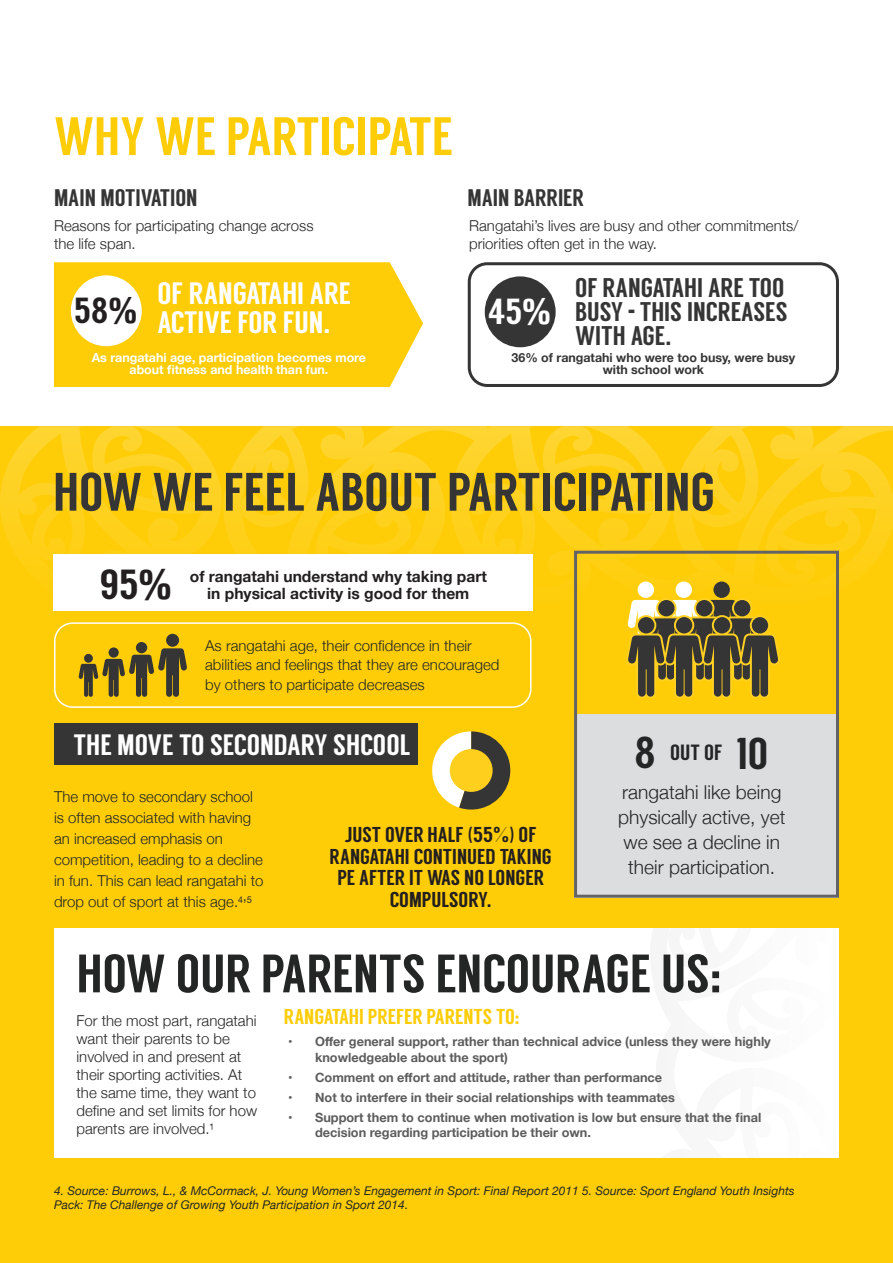
<style>
.page{position:relative;width:893px;height:1263px;background:#fff}
.page>*{position:absolute;margin:0;border:0;box-sizing:border-box;transform-origin:0 0}
.t1{font:54px "Langdon";color:#363536}
.t2{font:54px "Langdon";color:#242625}
.t3{font:54px "Langdon";color:#fecd08}
.t4{font:44.55px "Langdon";color:#242625}
.t5{font:42px "Langdon";color:#231f20}
.t6{font:36.15px "Langdon";color:#231f20}
.t7{font:36.15px "Langdon";color:#fff}
.t8{font:30.9px/29.1px "Langdon";color:#fff}
.t9{font:29.4px "Langdon";color:#fff}
.t10{font:27px/24px "Langdon";color:#363536;text-align:justify}
.t11{font:24px "Langdon";color:#363536}
.t12{font:22.05px "Langdon";color:#242625}
.t13{font:21.45px/21.5px "Langdon";color:#231f20;text-align:center}
.t14{font:21.45px "Langdon";color:#fecd08}
.t15{font:300 19.2px/24.9px "Helvetica Neue";color:#242625;text-align:center}
.t16{font:700 15.6px/16.5px "Helvetica Neue";color:#231f20;text-align:center}
.t17{font:300 15px/18px "Helvetica Neue";color:#242625}
.t18{font:700 12.75px/15.8px "Helvetica Neue";color:#5b5c5c}
.t19{font:700 12.45px/12.5px "Helvetica Neue";color:#fff;text-align:center}
.t20{font:700 12.45px/12.5px "Helvetica Neue";color:#363536;text-align:center}
.t21{font:italic 12px/14.4px "Helvetica Neue";color:#242625}
.s1{font-family:"Helvetica Neue";font-weight:700;font-stretch:condensed}
.s2{font-family:"Tungsten";font-weight:700}
</style>
<div class="page">
<div style="left:0;top:426px;width:893px;height:837px;background:#fecd08"></div>
<div style="left:54px;top:622px;width:477px;height:86px;border:2px solid #fff;border-radius:18px"></div>
<div style="left:468px;top:262px;width:371px;height:125px;border:3px solid #363536;border-radius:18px"></div>
<svg style="left:1px;top:426px;width:892px;height:142px"></svg>
<hr style="left:0;top:0;width:1px;height:555px;background:#242625">
<svg style="left:0;top:0;width:1px;height:186px"></svg>
<div style="left:54px;top:262px;width:369px;height:125px;background:#fecd08"></div>
<div style="left:53px;top:554px;width:480px;height:57px;background:#fff"></div>
<div style="left:574px;top:714px;width:263px;height:184px;background:#dcdddf"></div>
<div style="left:574px;top:551px;width:265px;height:347px;border:3px solid #636366"></div>
<div style="left:54px;top:928px;width:785px;height:229px;background:#fff"></div>
<div style="left:71px;top:275px;width:71px;height:71px;background:#fff;border-radius:50%"></div>
<div style="left:485px;top:276px;width:71px;height:71px;background:#363536;border-radius:50%"></div>
<div style="left:54px;top:723px;width:364px;height:42px;background:#363536"></div>
<svg style="left:626px;top:581px;width:154px;height:118px"></svg>
<div style="left:638px;top:617px;width:16px;height:16px;background:#363536;border-radius:50%"></div>
<svg style="left:432px;top:731px;width:78px;height:78px"></svg>
<div style="left:450px;top:749px;width:43px;height:43px;background:#fecf1d;border-radius:50%"></div>
<div style="left:136px;top:642px;width:11px;height:11px;background:#363536;border-radius:50%"></div>
<svg style="left:79px;top:648px;width:108px;height:49px"></svg>
<div style="left:166px;top:634px;width:13px;height:13px;background:#363536;border-radius:50%"></div>
<p class="t3" style="left:54px;top:105px;width:400px">WHY WE PARTICIPATE</p>
<p class="t11" style="left:54px;top:184px;width:145px">MAIN MOTIVATION</p>
<p class="t11" style="left:467px;top:184px;width:118px">MAIN BARRIER</p>
<p class="t17" style="left:54px;top:216px;width:261px">Reasons for participating change across the life span.</p>
<p class="t17" style="left:469px;top:216px;width:331px">Rangatahi’s lives are busy and other commitments/ priorities often get in the way.</p>
<p class="t8" style="left:157px;top:279px;width:195px">OF RANGATAHI ARE<br>ACTIVE FOR FUN.</p>
<p class="t19" style="left:92px;top:352px;width:276px">As rangatahi age, participation becomes more about fitness and health than fun.</p>
<p class="t6" style="left:74px;top:289px;width:64px">58<span class="s1">%</span></p>
<p class="t7" style="left:488px;top:290px;width:64px">45<span class="s1">%</span></p>
<p class="t10" style="left:575px;top:275px;width:214px">OF RANGATAHI ARE TOO BUSY <span class="s2">-</span> THIS INCREASES WITH AGE.</p>
<p class="t20" style="left:512px;top:352px;width:285px">36% of rangatahi who were too busy, were busy with school work</p>
<p class="t1" style="left:53px;top:460px;width:663px">HOW WE FEEL ABOUT PARTICIPATING</p>
<p class="t5" style="left:99px;top:560px;width:73px">95<span class="s1">%</span></p>
<p class="t16" style="left:190px;top:569px;width:298px">of rangatahi understand why taking part in physical activity is good for them</p>
<p class="t17" style="left:205px;top:634px;width:296px;line-height:19.5px">As rangatahi age, their confidence in their abilities and feelings that they are encouraged by others to participate decreases</p>
<p class="t9" style="left:74px;top:728px;width:338px">THE MOVE TO SECONDARY SHCOOL</p>
<p class="t17" style="left:54px;top:785px;width:211px;line-height:21px">The move to secondary school is often associated with having an increased emphasis on competition, leading to a decline in fun. This can lead rangatahi to drop out of sport at this age.⁴’⁵</p>
<p class="t15" style="left:618px;top:778px;width:169px">rangatahi like being physically active, yet we see a decline in their participation.</p>
<p class="t4" style="left:634px;top:727px;width:23px">8</p>
<p class="t12" style="left:670px;top:739px;width:54px">OUT OF</p>
<p class="t4" style="left:737px;top:727px;width:33px">10</p>
<p class="t13" style="left:330px;top:824px;width:224px">JUST OVER HALF (55%) OF<br>RANGATAHI CONTINUED TAKING<br>PE AFTER IT WAS NO LONGER<br>COMPULSORY.</p>
<p class="t2" style="left:77px;top:942px;width:646px">HOW OUR PARENTS ENCOURAGE US:</p>
<p class="t17" style="left:77px;top:1010px;width:182px">For the most part, rangatahi want their parents to be involved in and present at their sporting activities. At the same time, they want to define and set limits for how parents are involved.¹</p>
<p class="t14" style="left:284px;top:1004px;width:237px">RANGATAHI PREFER PARENTS TO:</p>
<p class="t18" style="left:315px;top:1034px;width:457px;text-indent:-27px">• Offer general support, rather than technical advice (unless they were highly knowledgeable about the sport)</p>
<p class="t18" style="left:288px;top:1069px;width:376px">• Comment on effort and attitude, rather than performance</p>
<p class="t18" style="left:288px;top:1089px;width:388px">• Not to interfere in their social relationships with teammates</p>
<p class="t18" style="left:315px;top:1109px;width:448px;text-indent:-27px">• Support them to continue when motivation is low but ensure that the final decision regarding participation be their own.</p>
<p class="t21" style="left:54px;top:1184px;width:742px">4. Source: Burrows, L., &amp; McCormack, J. Young Women’s Engagement in Sport: Final Report 2011 5. Source: Sport England Youth Insights<br>Pack: The Challenge of Growing Youth Participation in Sport 2014.</p>
</div>
